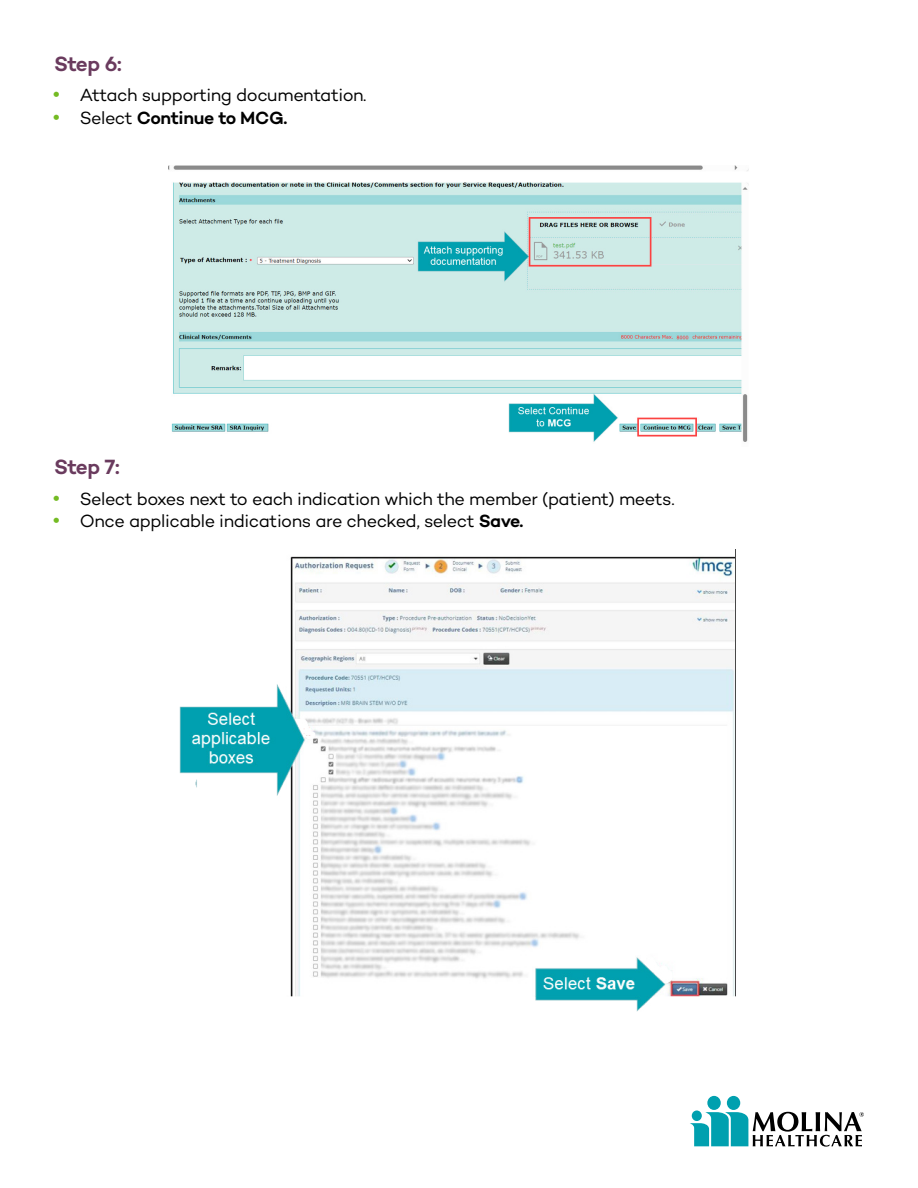
<style>
.page{position:relative;width:918px;height:1188px;background:#fff}
.page>*{position:absolute;margin:0;border:0;box-sizing:border-box;transform-origin:0 0}
.t1{font:600 21px "Campton";letter-spacing:-.035em;color:#6a3b5e}
.t2{font:18px "Campton";letter-spacing:-.025em;color:#000}
.t3{font:600 18px "Campton";letter-spacing:-.02em;color:#000}
.s1{font-size:22.5px;color:#74bb23}
.s2{font-weight:400;font-size:22.5px;color:#74bb23}
.s3{font-weight:400}
.s4{font-weight:600}
</style>
<div class="page">
<img style="left:168px;top:166px;width:581px;height:276px">
<img style="left:179px;top:550px;width:557px;height:462px">
<div style="left:727px;top:1096px;width:13px;height:14px;background:#00a0af;border-radius:50%"></div>
<div style="left:707px;top:1096px;width:14px;height:14px;background:#00a0af;border-radius:50%"></div>
<svg style="left:690px;top:1112px;width:174px;height:35px"></svg>
<div style="left:692px;top:1110px;width:10px;height:11px;background:#00a0af;border-radius:50%"></div>
<h2 class="t1" style="left:54px;top:50px;width:69px">Step 6:</h2>
<p class="t2" style="left:53px;top:84px;width:315px"><span class="s1">•</span> Attach supporting documentation.</p>
<p class="t3" style="left:53px;top:106px;width:236px"><span class="s2">•</span> <span class="s3">Select</span> Continue to MCG.</p>
<h2 class="t1" style="left:54px;top:453px;width:67px">Step 7:</h2>
<p class="t2" style="left:53px;top:487px;width:623px"><span class="s1">•</span> Select boxes next to each indication which the member (patient) meets.</p>
<p class="t2" style="left:53px;top:510px;width:472px"><span class="s1">•</span> Once applicable indications are checked, select <span class="s4">Save.</span></p>
</div>
